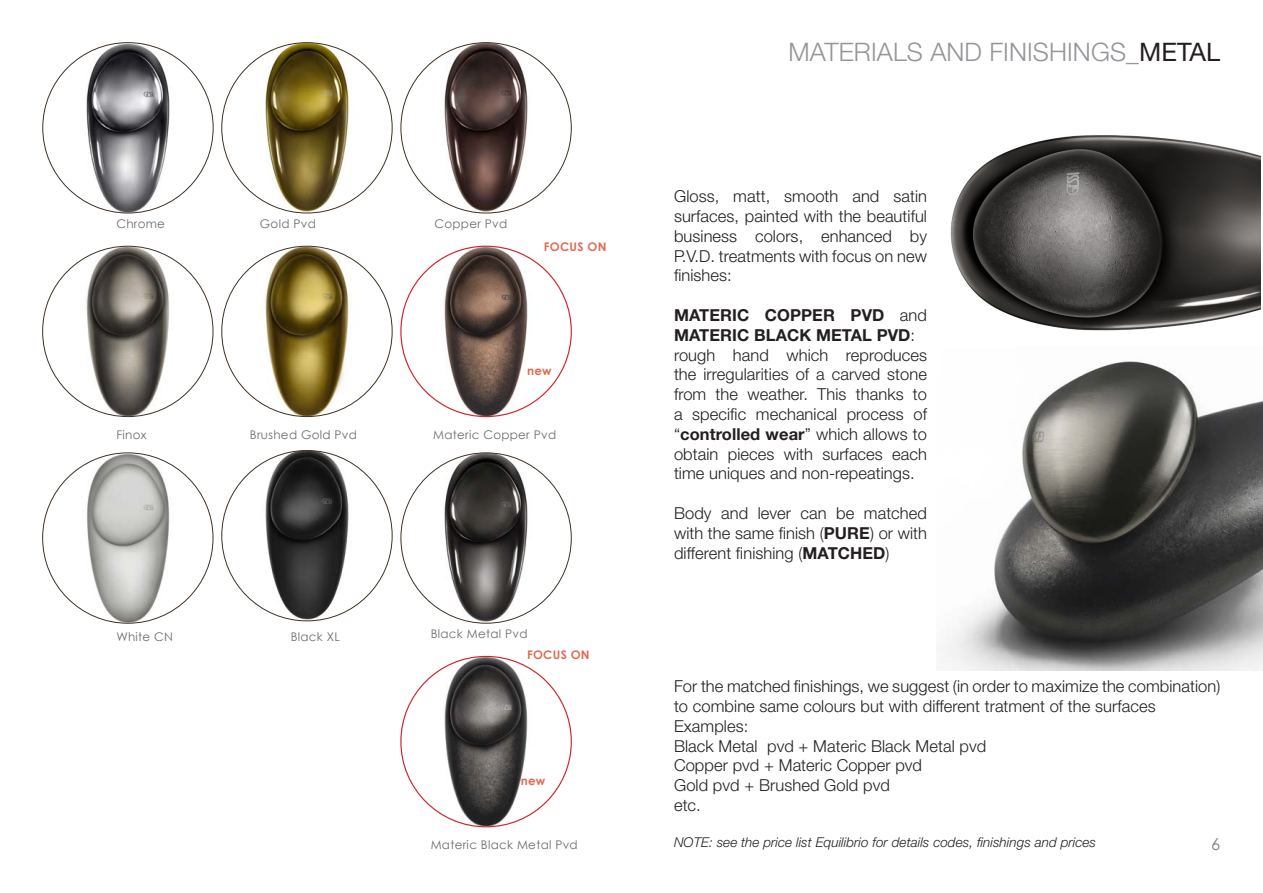
<style>
.page{position:relative;width:1263px;height:893px;background:#fff}
.page>*{position:absolute;margin:0;border:0;box-sizing:border-box;transform-origin:0 0}
.t1{font:300 25.5px "Helvetica Neue LT Std";letter-spacing:.005em;color:#939598}
.t2{font:300 16.5px/19.8px "Helvetica Neue LT Std";letter-spacing:.005em;color:#231f20;text-align:justify}
.t3{font:700 16.5px/19.8px "Helvetica Neue LT Std";letter-spacing:.005em;color:#231f20}
.t4{font:16.5px "Century Gothic";color:#808285}
.t5{font:italic 300 13.5px "Helvetica Neue LT Std";letter-spacing:.005em;color:#231f20}
.t6{font:11.85px "Century Gothic";letter-spacing:.025em;color:#6c6d70}
.t7{font:700 11.85px "Century Gothic";letter-spacing:.025em;color:#dd6c53}
.s1{font-weight:400;color:#231f20}
.s2{font-weight:300}
.s3{font-weight:700}
</style>
<div class="page">
<img style="left:401px;top:656px;width:170px;height:171px;border-radius:85px">
<img style="left:947px;top:361px;width:316px;height:309px">
<img style="left:43px;top:43px;width:170px;height:170px;border-radius:85px">
<img style="left:222px;top:43px;width:170px;height:170px;border-radius:85px">
<img style="left:43px;top:246px;width:170px;height:171px;border-radius:85px">
<img style="left:222px;top:246px;width:170px;height:171px;border-radius:85px">
<img style="left:401px;top:43px;width:170px;height:170px;border-radius:85px">
<img style="left:401px;top:246px;width:170px;height:171px;border-radius:85px">
<img style="left:43px;top:453px;width:170px;height:170px;border-radius:85px">
<img style="left:222px;top:450px;width:170px;height:171px;border-radius:85px">
<img style="left:401px;top:453px;width:170px;height:170px;border-radius:85px">
<img style="left:950px;top:135px;width:310px;height:196px">
<p class="t1" style="left:789px;top:36px;width:433px">MATERIALS AND FINISHINGS_<span class="s1">METAL</span></p>
<p class="t6" style="left:116px;top:216px;width:50px">Chrome</p>
<p class="t6" style="left:260px;top:216px;width:57px">Gold Pvd</p>
<p class="t6" style="left:116px;top:427px;width:32px">Finox</p>
<p class="t6" style="left:250px;top:427px;width:109px">Brushed Gold Pvd</p>
<p class="t6" style="left:434px;top:216px;width:74px">Copper Pvd</p>
<p class="t7" style="left:544px;top:239px;width:64px">FOCUS ON</p>
<p class="t7" style="left:527px;top:363px;width:26px">new</p>
<p class="t6" style="left:433px;top:427px;width:125px">Materic Copper Pvd</p>
<p class="t2" style="left:674px;top:186px;width:255px">Gloss, matt, smooth and satin surfaces, painted with the beautiful business colors, enhanced by P.V.D. treatments with focus on new finishes:</p>
<p class="t3" style="left:674px;top:305px;width:254px">MATERIC COPPER PVD <span class="s2">and<br></span>MATERIC BLACK METAL PVD<span class="s2">:</span></p>
<p class="t2" style="left:674px;top:344px;width:255px">rough hand which reproduces the irregularities of a carved stone from the weather. This thanks to a specific mechanical process of “<span class="s3">controlled wear</span>” which allows to obtain pieces with surfaces each time uniques and non-repeatings.</p>
<p class="t2" style="left:674px;top:503px;width:254px">Body and lever can be matched with the same finish (<span class="s3">PURE</span>) or with different finishing (<span class="s3">MATCHED</span>)</p>
<p class="t6" style="left:116px;top:629px;width:58px">White CN</p>
<p class="t6" style="left:291px;top:629px;width:51px">Black XL</p>
<p class="t6" style="left:431px;top:627px;width:98px">Black Metal Pvd</p>
<p class="t7" style="left:527px;top:647px;width:64px">FOCUS ON</p>
<p class="t7" style="left:521px;top:773px;width:26px">new</p>
<p class="t6" style="left:431px;top:837px;width:149px">Materic Black Metal Pvd</p>
<p class="t2" style="left:674px;top:676px;width:548px">For the matched finishings, we suggest (in order to maximize the combination) to combine same colours but with different tratment of the surfaces</p>
<p class="t2" style="left:674px;top:716px;width:76px">Examples:</p>
<p class="t2" style="left:674px;top:735px;width:314px">Black Metal pvd + Materic Black Metal pvd</p>
<p class="t2" style="left:674px;top:755px;width:250px">Copper pvd + Materic Copper pvd</p>
<p class="t2" style="left:674px;top:775px;width:217px">Gold pvd + Brushed Gold pvd</p>
<p class="t2" style="left:674px;top:795px;width:28px">etc.</p>
<p class="t5" style="left:674px;top:834px;width:424px">NOTE: see the price list Equilibrio for details codes, finishings and prices</p>
<p class="t4" style="left:1211px;top:834px;width:11px">6</p>
</div>
